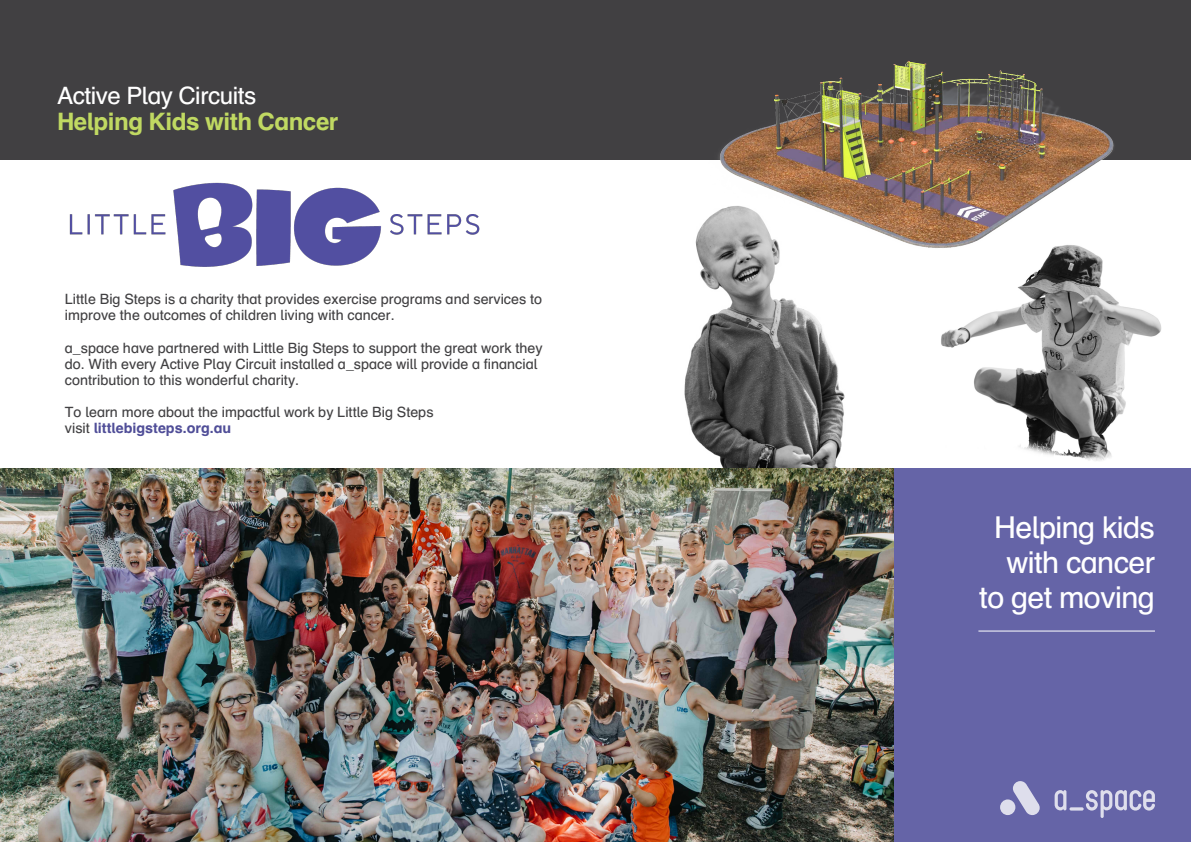
<style>
.page{position:relative;width:1191px;height:842px;background:#fff}
.page>*{position:absolute;margin:0;border:0;box-sizing:border-box;transform-origin:0 0}
.t1{font:30.2px/34.9px "Schulbuch Nord";letter-spacing:-.02em;color:#fff;text-align:right}
.t2{font:700 24px "Schulbuch Nord";letter-spacing:-.02em;color:#c0d962}
.t3{font:24px "Schulbuch Nord";letter-spacing:-.02em;color:#fff}
.t4{font:14.2px/16.1px "Schulbuch Nord";color:#414042}
.s1{font-weight:700;color:#504e98}
</style>
<div class="page">
<img style="left:941px;top:266px;width:220px;height:195px">
<div style="left:0;top:0;width:1191px;height:159px;background:#414042"></div>
<img style="left:684px;top:227px;width:161px;height:241px">
<img style="left:69px;top:182px;width:411px;height:85px">
<div style="left:0;top:468px;width:1191px;height:374px;background:#6564a7"></div>
<img style="left:0;top:468px;width:893px;height:374px">
<hr style="left:1069px;top:807px;width:14px;height:3px;background:#fff;border-radius:2px">
<svg style="left:1054px;top:790px;width:12px;height:20px"></svg>
<svg style="left:1086px;top:790px;width:69px;height:28px"></svg>
<svg style="left:1000px;top:799px;width:15px;height:16px"></svg>
<svg style="left:1013px;top:781px;width:26px;height:34px"></svg>
<hr style="left:978px;top:631px;width:177px;height:1px;background:#fff">
<img style="left:701px;top:60px;width:423px;height:206px">
<h2 class="t3" style="left:57px;top:80px;width:201px">Active Play Circuits</h2>
<h2 class="t2" style="left:57px;top:106px;width:283px">Helping Kids with Cancer</h2>
<p class="t4" style="left:65px;top:291px;width:479px">Little Big Steps is a charity that provides exercise programs and services to improve the outcomes of children living with cancer.</p>
<p class="t4" style="left:65px;top:339px;width:479px">a_space have partnered with Little Big Steps to support the great work they do. With every Active Play Circuit installed a_space will provide a financial contribution to this wonderful charity.</p>
<p class="t4" style="left:65px;top:404px;width:370px">To learn more about the impactful work by Little Big Steps visit <span class="s1">littlebigsteps.org.au</span></p>
<h1 class="t1" style="left:979px;top:509px;width:177px">Helping kids with cancer to get moving</h1>
</div>
